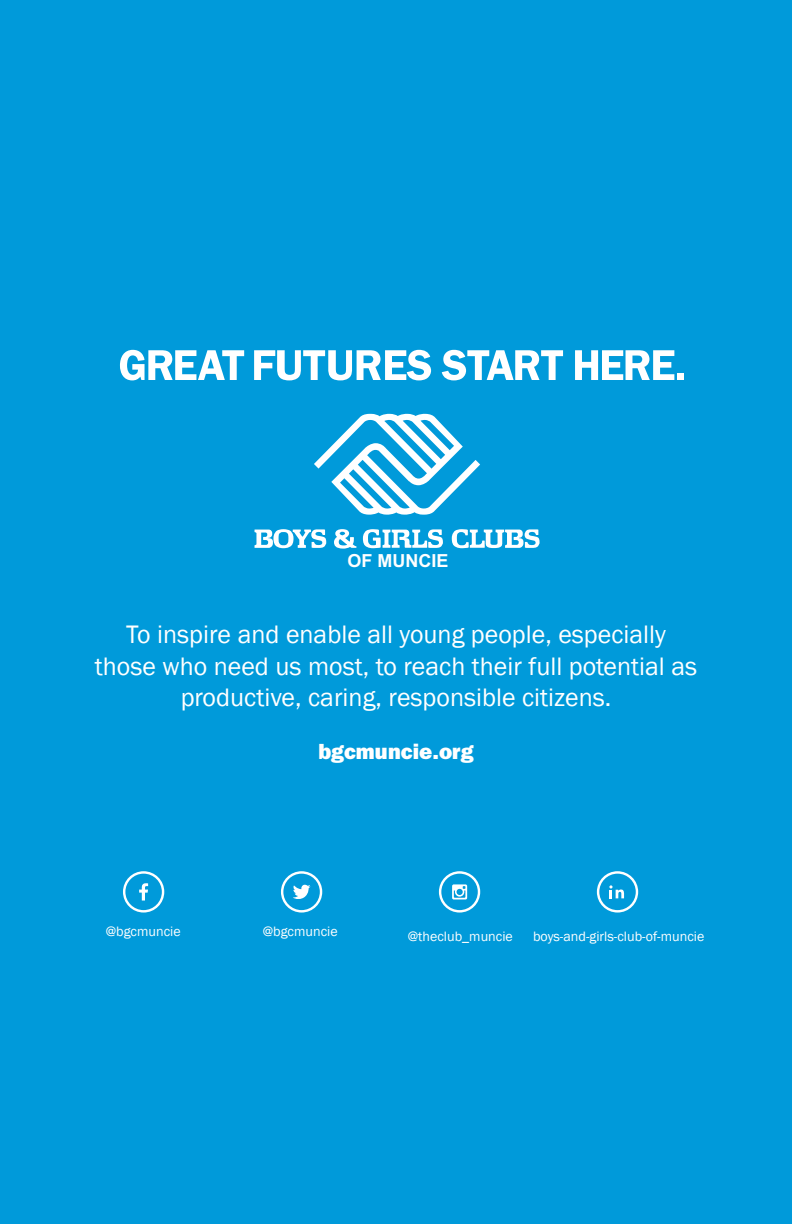
<style>
.page{position:relative;width:792px;height:1224px;background:#009ada}
.page>*{position:absolute;margin:0;border:0;box-sizing:border-box;transform-origin:0 0}
.t1{font:26px/31.2px "Franklin Gothic";color:#fff;text-align:center}
.t2{font:22px "ITC Franklin Gothic Std Hvy";color:#fff}
.t3{font:700 18px "Arial";color:#fff}
.t4{font:14px "Franklin Gothic";color:#fff}
</style>
<div class="page">
<svg style="left:120px;top:350px;width:124px;height:30px"></svg>
<svg style="left:254px;top:350px;width:177px;height:30px"></svg>
<svg style="left:442px;top:350px;width:121px;height:30px"></svg>
<svg style="left:575px;top:350px;width:99px;height:30px"></svg>
<div style="left:677px;top:373px;width:7px;height:7px;background:#fff"></div>
<svg style="left:314px;top:414px;width:166px;height:101px"></svg>
<svg style="left:254px;top:529px;width:72px;height:19px"></svg>
<svg style="left:363px;top:529px;width:80px;height:19px"></svg>
<svg style="left:452px;top:529px;width:88px;height:19px"></svg>
<svg style="left:334px;top:529px;width:22px;height:20px"></svg>
<svg style="left:281px;top:871px;width:41px;height:42px"></svg>
<svg style="left:123px;top:871px;width:41px;height:42px"></svg>
<svg style="left:439px;top:871px;width:41px;height:42px"></svg>
<svg style="left:597px;top:871px;width:41px;height:42px"></svg>
<p class="t3" style="left:348px;top:549px;width:102px">OF MUNCIE</p>
<p class="t1" style="left:95px;top:620px;width:604px">To inspire and enable all young people, especially those who need us most, to reach their full potential as productive, caring, responsible citizens.</p>
<p class="t2" style="left:319px;top:738px;width:156px">bgcmuncie.org</p>
<p class="t4" style="left:106px;top:923px;width:76px">@bgcmuncie</p>
<p class="t4" style="left:263px;top:923px;width:76px">@bgcmuncie</p>
<p class="t4" style="left:408px;top:928px;width:107px">@theclub_muncie</p>
<p class="t4" style="left:533px;top:928px;width:173px">boys-and-girls-club-of-muncie</p>
</div>
